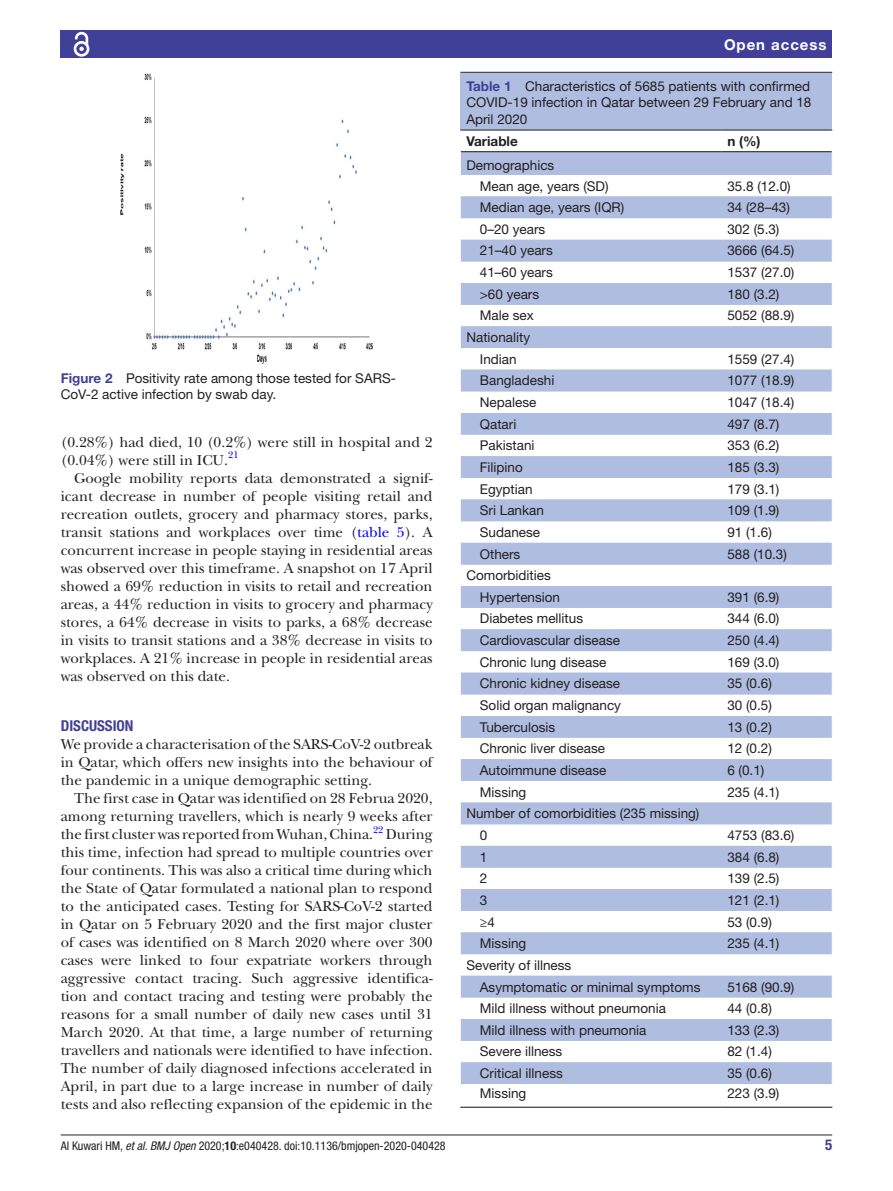
<style>
.page{position:relative;width:893px;height:1191px;background:#fff}
.page>*{position:absolute;margin:0;border:0;box-sizing:border-box;transform-origin:0 0}
.t1{font:15px/18px "New Baskerville";color:#231f20;text-align:justify}
.t2{font:700 condensed 15px "Helvetica Neue LT Std";color:#414099}
.t3{font:700 15px "Helvetica Neue LT Std";letter-spacing:.065em;color:#fff}
.t4{font:13.5px/21.6px "Helvetica Neue LT Std";color:#231f20}
.t5{font:700 13.5px "Helvetica Neue LT Std";color:#231f20}
.t6{font:condensed 12px "Helvetica Neue LT Std";color:#231f20}
.t7{font:9.9px "New Baskerville";color:#00f}
.s1{font-weight:700;color:#414099}
.s2{color:#00f}
.s3{font-style:italic}
.s4{font-weight:700}
</style>
<div class="page">
<hr style="left:61px;top:1134px;width:771px;height:1px;background:#231f20">
<div style="left:61px;top:31px;width:771px;height:27px;background:#414099"></div>
<svg style="left:73px;top:31px;width:17px;height:26px"></svg>
<img style="left:121px;top:73px;width:251px;height:291px">
<div style="left:460px;top:73px;width:372px;height:1034px;background:#afbde1"></div>
<hr style="left:460px;top:72px;width:372px;height:1px;background:#231f20">
<div style="left:461px;top:131px;width:371px;height:975px;background:#fff"></div>
<svg style="left:461px;top:152px;width:371px;height:932px"></svg>
<hr style="left:460px;top:130px;width:261px;height:1px;background:#231f20">
<hr style="left:460px;top:151px;width:261px;height:1px;background:#231f20">
<hr style="left:721px;top:130px;width:111px;height:1px;background:#231f20">
<hr style="left:721px;top:151px;width:111px;height:1px;background:#231f20">
<hr style="left:460px;top:1106px;width:261px;height:1px;background:#231f20">
<hr style="left:721px;top:1106px;width:111px;height:1px;background:#231f20">
<svg style="left:460px;top:130px;width:1px;height:976px"></svg>
<p class="t3" style="left:724px;top:35px;width:104px">Open access</p>
<p class="t4" style="left:466px;top:77px;width:347px;line-height:16.5px;text-align:justify"><span class="s1">Table 1</span> Characteristics of 5685 patients with confirmed COVID-19 infection in Qatar between 29 February and 18<br>April 2020</p>
<p class="t5" style="left:466px;top:132px;width:53px">Variable</p>
<p class="t5" style="left:727px;top:132px;width:35px">n (%)</p>
<p class="t4" style="left:480px;top:155px;width:130px;line-height:20.1px;text-indent:-14px">Demographics<br>Mean age, years (SD)</p>
<p class="t4" style="left:727px;top:175px;width:65px">35.8 (12.0)</p>
<p class="t4" style="left:61px;top:370px;width:337px;line-height:16.2px"><span class="s1">Figure 2</span> Positivity rate among those tested for SARS-<br>CoV-2 active infection by swab day.</p>
<p class="t1" style="left:61px;top:433px;width:373px">(0.28%) had died, 10 (0.2%) were still in hospital and 2 (0.04%) were still in ICU.</p>
<p class="t7" style="left:228px;top:449px;width:12px">21</p>
<p class="t1" style="left:61px;top:469px;width:373px;text-indent:14px">Google mobility reports data demonstrated a signif&shy;icant decrease in number of people visiting retail and recreation outlets, grocery and pharmacy stores, parks, transit stations and workplaces over time (<span class="s2">table 5</span>). A concurrent increase in people staying in residential areas was observed over this timeframe. A snapshot on 17 April showed a 69% reduction in visits to retail and recreation areas, a 44% reduction in visits to grocery and pharmacy stores, a 64% decrease in visits to parks, a 68% decrease in visits to transit stations and a 38% decrease in visits to workplaces. A 21% increase in people in residential areas was observed on this date.</p>
<p class="t2" style="left:61px;top:717px;width:74px">DISCUSSION</p>
<p class="t1" style="left:61px;top:735px;width:373px">We provide a characterisation of the SARS-CoV-2 outbreak in Qatar, which offers new insights into the behaviour of the pandemic in a unique demographic setting.</p>
<p class="t1" style="left:61px;top:789px;width:373px;text-indent:14px">The first case in Qatar was identified on 28 Februa 2020, among returning travellers, which is nearly 9 weeks after the first cluster was reported from Wuhan, China.</p>
<p class="t7" style="left:373px;top:823px;width:12px">22</p>
<p class="t1" style="left:61px;top:825px;width:373px;text-indent:325px">During this time, infection had spread to multiple countries over four continents. This was also a critical time during which the State of Qatar formulated a national plan to respond to the anticipated cases. Testing for SARS-CoV-2 started in Qatar on 5 February 2020 and the first major cluster of cases was identified on 8 March 2020 where over 300 cases were linked to four expatriate workers through aggressive contact tracing. Such aggressive identifica&shy;tion and contact tracing and testing were probably the reasons for a small number of daily new cases until 31<br>March 2020. At that time, a large number of returning travellers and nationals were identified to have infection.<br>The number of daily diagnosed infections accelerated in April, in part due to a large increase in number of daily tests and also reflecting expansion of the epidemic in the</p>
<p class="t4" style="left:480px;top:196px;width:146px">Median age, years (IQR)</p>
<p class="t4" style="left:727px;top:196px;width:64px">34 (28–43)</p>
<p class="t4" style="left:480px;top:218px;width:67px">0–20 years</p>
<p class="t4" style="left:727px;top:218px;width:54px">302 (5.3)</p>
<p class="t4" style="left:480px;top:240px;width:75px">21–40 years</p>
<p class="t4" style="left:727px;top:240px;width:69px">3666 (64.5)</p>
<p class="t4" style="left:480px;top:261px;width:75px">41–60 years</p>
<p class="t4" style="left:727px;top:261px;width:69px">1537 (27.0)</p>
<p class="t4" style="left:480px;top:283px;width:61px">&gt;60 years</p>
<p class="t4" style="left:727px;top:283px;width:54px">180 (3.2)</p>
<p class="t4" style="left:480px;top:304px;width:56px">Male sex</p>
<p class="t4" style="left:727px;top:304px;width:69px">5052 (88.9)</p>
<p class="t4" style="left:466px;top:326px;width:65px;text-align:center">Nationality<br>Indian</p>
<p class="t4" style="left:727px;top:348px;width:69px">1559 (27.4)</p>
<p class="t4" style="left:480px;top:369px;width:76px">Bangladeshi</p>
<p class="t4" style="left:727px;top:369px;width:69px">1077 (18.9)</p>
<p class="t4" style="left:480px;top:391px;width:58px">Nepalese</p>
<p class="t4" style="left:727px;top:391px;width:69px">1047 (18.4)</p>
<p class="t4" style="left:480px;top:413px;width:38px">Qatari</p>
<p class="t4" style="left:727px;top:413px;width:54px">497 (8.7)</p>
<p class="t4" style="left:480px;top:434px;width:56px">Pakistani</p>
<p class="t4" style="left:727px;top:434px;width:54px">353 (6.2)</p>
<p class="t4" style="left:480px;top:456px;width:44px">Filipino</p>
<p class="t4" style="left:727px;top:456px;width:54px">185 (3.3)</p>
<p class="t4" style="left:480px;top:478px;width:54px">Egyptian</p>
<p class="t4" style="left:727px;top:478px;width:54px">179 (3.1)</p>
<p class="t4" style="left:480px;top:499px;width:66px">Sri Lankan</p>
<p class="t4" style="left:727px;top:499px;width:54px">109 (1.9)</p>
<p class="t4" style="left:480px;top:521px;width:62px">Sudanese</p>
<p class="t4" style="left:727px;top:521px;width:46px">91 (1.6)</p>
<p class="t4" style="left:480px;top:543px;width:42px">Others</p>
<p class="t4" style="left:727px;top:543px;width:61px">588 (10.3)</p>
<p class="t4" style="left:480px;top:564px;width:82px;text-indent:-14px">Comorbidities<br>Hypertension</p>
<p class="t4" style="left:727px;top:586px;width:54px">391 (6.9)</p>
<p class="t4" style="left:480px;top:607px;width:105px">Diabetes mellitus</p>
<p class="t4" style="left:727px;top:607px;width:54px">344 (6.0)</p>
<p class="t4" style="left:480px;top:629px;width:142px">Cardiovascular disease</p>
<p class="t4" style="left:727px;top:629px;width:54px">250 (4.4)</p>
<p class="t4" style="left:480px;top:651px;width:128px">Chronic lung disease</p>
<p class="t4" style="left:727px;top:651px;width:54px">169 (3.0)</p>
<p class="t4" style="left:480px;top:672px;width:142px">Chronic kidney disease</p>
<p class="t4" style="left:727px;top:672px;width:46px">35 (0.6)</p>
<p class="t4" style="left:480px;top:694px;width:143px">Solid organ malignancy</p>
<p class="t4" style="left:727px;top:694px;width:46px">30 (0.5)</p>
<p class="t4" style="left:480px;top:716px;width:77px">Tuberculosis</p>
<p class="t4" style="left:727px;top:716px;width:46px">13 (0.2)</p>
<p class="t4" style="left:480px;top:737px;width:127px">Chronic liver disease</p>
<p class="t4" style="left:727px;top:737px;width:46px">12 (0.2)</p>
<p class="t4" style="left:480px;top:759px;width:128px">Autoimmune disease</p>
<p class="t4" style="left:727px;top:759px;width:39px">6 (0.1)</p>
<p class="t4" style="left:480px;top:781px;width:48px">Missing</p>
<p class="t4" style="left:727px;top:781px;width:54px">235 (4.1)</p>
<p class="t4" style="left:480px;top:802px;width:221px;text-indent:-14px">Number of comorbidities (235 missing)<br>0</p>
<p class="t4" style="left:727px;top:824px;width:69px">4753 (83.6)</p>
<p class="t4" style="left:480px;top:846px;width:9px">1</p>
<p class="t4" style="left:727px;top:846px;width:54px">384 (6.8)</p>
<p class="t4" style="left:480px;top:867px;width:9px">2</p>
<p class="t4" style="left:727px;top:867px;width:54px">139 (2.5)</p>
<p class="t4" style="left:480px;top:889px;width:9px">3</p>
<p class="t4" style="left:727px;top:889px;width:54px">121 (2.1)</p>
<p class="t4" style="left:480px;top:910px;width:17px">≥4</p>
<p class="t4" style="left:727px;top:910px;width:46px">53 (0.9)</p>
<p class="t4" style="left:480px;top:932px;width:48px">Missing</p>
<p class="t4" style="left:727px;top:932px;width:54px">235 (4.1)</p>
<p class="t4" style="left:480px;top:954px;width:222px;text-indent:-14px">Severity of illness<br>Asymptomatic or minimal symptoms</p>
<p class="t4" style="left:727px;top:975px;width:69px">5168 (90.9)</p>
<p class="t4" style="left:480px;top:997px;width:188px">Mild illness without pneumonia</p>
<p class="t4" style="left:727px;top:997px;width:46px">44 (0.8)</p>
<p class="t4" style="left:480px;top:1019px;width:168px">Mild illness with pneumonia</p>
<p class="t4" style="left:727px;top:1019px;width:54px">133 (2.3)</p>
<p class="t4" style="left:480px;top:1040px;width:84px">Severe illness</p>
<p class="t4" style="left:727px;top:1040px;width:46px">82 (1.4)</p>
<p class="t4" style="left:480px;top:1062px;width:84px">Critical illness</p>
<p class="t4" style="left:727px;top:1062px;width:46px">35 (0.6)</p>
<p class="t4" style="left:480px;top:1082px;width:48px">Missing</p>
<p class="t4" style="left:727px;top:1082px;width:54px">223 (3.9)</p>
<p class="t6" style="left:61px;top:1138px;width:386px">Al Kuwari HM, <span class="s3">et al</span>. <span class="s3">BMJ Open</span> 2020;<span class="s4">10</span>:e040428. doi:10.1136/bmjopen-2020-040428</p>
<p class="t2" style="left:825px;top:1135px;width:9px">5</p>
</div>
